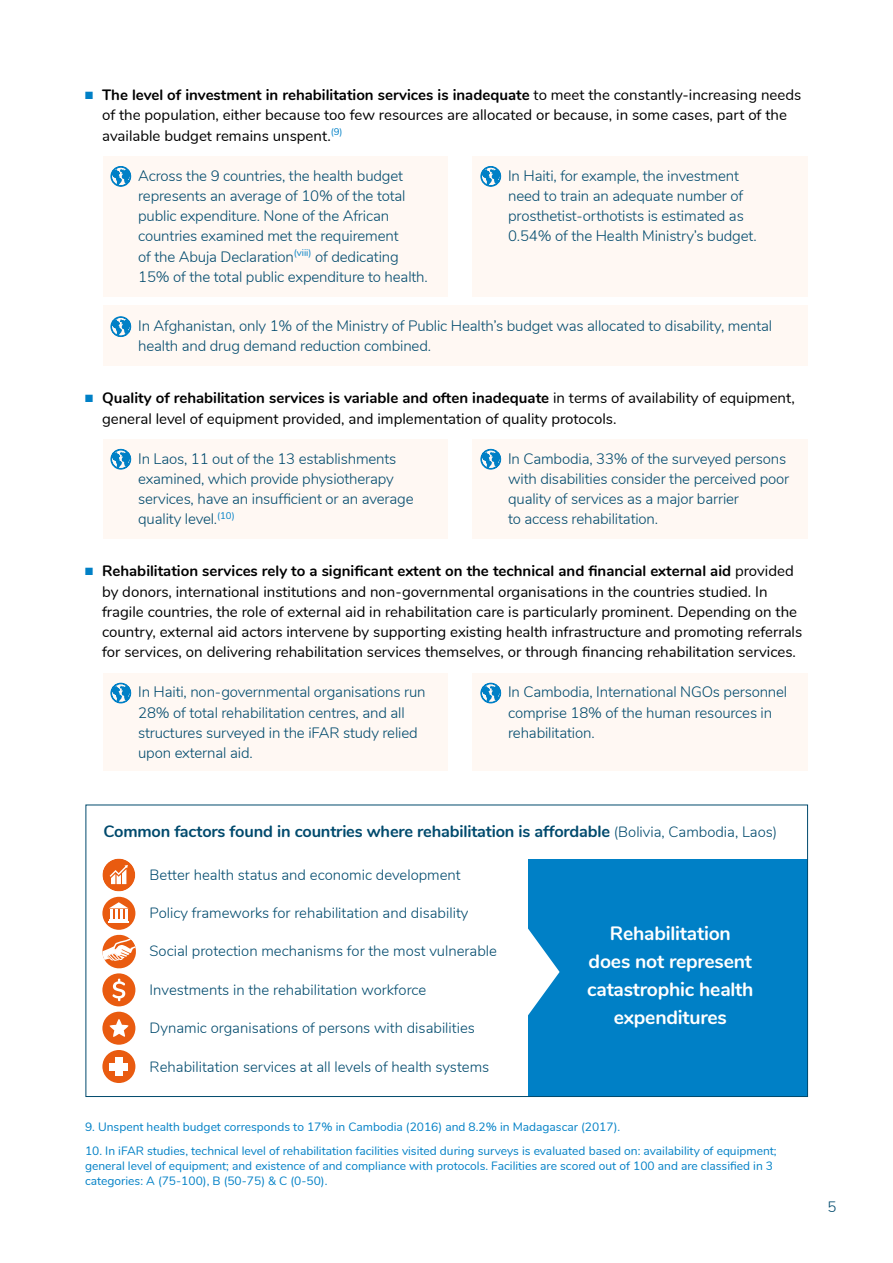
<style>
.page{position:relative;width:893px;height:1263px;background:#fff}
.page>*{position:absolute;margin:0;border:0;box-sizing:border-box;transform-origin:0 0}
.t1{font:700 19.35px/28.2px "Nunito";letter-spacing:-.01em;color:#fff;text-align:center}
.t2{font:700 16.35px "Nunito";letter-spacing:-.01em;color:#004a6d}
.t3{font:300 15px/20.2px "Nunito";letter-spacing:-.01em;color:#004a6d}
.t4{font:15px/20.2px "Nunito";color:#000}
.t5{font:300 14.85px "Nunito";color:#004a6d}
.t6{font:12px/15px "Nunito";color:#0080c6}
.s1{color:#0080c6}
.s2{font-weight:700}
.s3{font-weight:300;font-size:14.85px}
</style>
<div class="page">
<div style="left:104px;top:305px;width:704px;height:60px;background:#fff8f3"></div>
<div style="left:103px;top:439px;width:344px;height:99px;background:#fff8f3"></div>
<div style="left:103px;top:673px;width:344px;height:98px;background:#fff8f3"></div>
<div style="left:103px;top:156px;width:345px;height:140px;background:#fff8f3"></div>
<div style="left:472px;top:439px;width:336px;height:99px;background:#fff8f3"></div>
<div style="left:472px;top:673px;width:336px;height:98px;background:#fff8f3"></div>
<div style="left:472px;top:156px;width:336px;height:140px;background:#fff8f3"></div>
<svg style="left:110px;top:166px;width:21px;height:21px"></svg>
<svg style="left:480px;top:166px;width:21px;height:21px"></svg>
<svg style="left:110px;top:316px;width:21px;height:21px"></svg>
<svg style="left:110px;top:448px;width:21px;height:22px"></svg>
<svg style="left:480px;top:448px;width:21px;height:22px"></svg>
<svg style="left:110px;top:682px;width:21px;height:22px"></svg>
<svg style="left:480px;top:682px;width:21px;height:22px"></svg>
<div style="left:528px;top:859px;width:279px;height:237px;background:#0080c6"></div>
<svg style="left:528px;top:928px;width:32px;height:88px"></svg>
<div style="left:102px;top:897px;width:33px;height:33px;background:#e95b10;border-radius:50%"></div>
<svg style="left:109px;top:902px;width:20px;height:20px"></svg>
<div style="left:102px;top:1012px;width:33px;height:33px;background:#e95b10;border-radius:50%"></div>
<svg style="left:109px;top:1019px;width:20px;height:18px"></svg>
<div style="left:102px;top:1050px;width:33px;height:33px;background:#e95b10;border-radius:50%"></div>
<div style="left:109px;top:1063px;width:19px;height:7px;background:#fff"></div>
<div style="left:115px;top:1057px;width:7px;height:19px;background:#fff"></div>
<div style="left:102px;top:973px;width:33px;height:33px;background:#e95b10;border-radius:50%"></div>
<svg style="left:113px;top:979px;width:12px;height:22px"></svg>
<svg style="left:102px;top:934px;width:34px;height:35px"></svg>
<div style="left:102px;top:858px;width:33px;height:33px;background:#e95b10;border-radius:50%"></div>
<svg style="left:110px;top:865px;width:18px;height:19px"></svg>
<p class="t4" style="left:102px;top:84px;width:701px;text-indent:-17px"><span class="s1">■</span> <span class="s2">The level of investment in rehabilitation services is inadequate</span> to meet the constantly-increasing needs of the population, either because too few resources are allocated or because, in some cases, part of the available budget remains unspent.<sup>(9)</sup></p>
<p class="t3" style="left:138px;top:164px;width:291px">Across the 9 countries, the health budget represents an average of 10% of the total public expenditure. None of the African countries examined met the requirement<br>of the Abuja Declaration<sup>(viii)</sup> of dedicating 15% of the total public expenditure to health.</p>
<p class="t3" style="left:508px;top:164px;width:250px">In Haiti, for example, the investment need to train an adequate number of prosthetist-orthotists is estimated as 0.54% of the Health Ministry’s budget.</p>
<p class="t3" style="left:138px;top:315px;width:635px">In Afghanistan, only 1% of the Ministry of Public Health’s budget was allocated to disability, mental health and drug demand reduction combined.</p>
<p class="t4" style="left:102px;top:387px;width:694px;text-indent:-17px"><span class="s1">■</span> <span class="s2">Quality of rehabilitation services is variable and often inadequate</span> in terms of availability of equipment, general level of equipment provided, and implementation of quality protocols.</p>
<p class="t3" style="left:138px;top:447px;width:277px">In Laos, 11 out of the 13 establishments examined, which provide physiotherapy services, have an insufficient or an average quality level.<sup>(10)</sup></p>
<p class="t3" style="left:508px;top:447px;width:283px">In Cambodia, 33% of the surveyed persons with disabilities consider the perceived poor quality of services as a major barrier<br>to access rehabilitation.</p>
<p class="t4" style="left:102px;top:560px;width:702px;text-indent:-17px"><span class="s1">■</span> <span class="s2">Rehabilitation services rely to a significant extent on the technical and financial external aid</span> provided by donors, international institutions and non-governmental organisations in the countries studied. In fragile countries, the role of external aid in rehabilitation care is particularly prominent. Depending on the country, external aid actors intervene by supporting existing health infrastructure and promoting referrals for services, on delivering rehabilitation services themselves, or through financing rehabilitation services.</p>
<p class="t3" style="left:138px;top:681px;width:289px">In Haiti, non-governmental organisations run 28% of total rehabilitation centres, and all structures surveyed in the iFAR study relied upon external aid.</p>
<p class="t3" style="left:508px;top:681px;width:281px">In Cambodia, International NGOs personnel comprise 18% of the human resources in rehabilitation.</p>
<p class="t2" style="left:103px;top:820px;width:675px">Common factors found in countries where rehabilitation is affordable <span class="s3">(Bolivia, Cambodia, Laos)</span></p>
<p class="t5" style="left:150px;top:863px;width:313px">Better health status and economic development</p>
<p class="t5" style="left:150px;top:902px;width:320px">Policy frameworks for rehabilitation and disability</p>
<p class="t5" style="left:150px;top:940px;width:349px">Social protection mechanisms for the most vulnerable</p>
<p class="t5" style="left:150px;top:979px;width:278px">Investments in the rehabilitation workforce</p>
<p class="t5" style="left:150px;top:1017px;width:327px">Dynamic organisations of persons with disabilities</p>
<p class="t5" style="left:150px;top:1056px;width:341px">Rehabilitation services at all levels of health systems</p>
<p class="t1" style="left:587px;top:918px;width:168px">Rehabilitation does not represent catastrophic health expenditures</p>
<p class="t6" style="left:85px;top:1119px;width:537px">9. Unspent health budget corresponds to 17% in Cambodia (2016) and 8.2% in Madagascar (2017).</p>
<p class="t6" style="left:85px;top:1142px;width:693px">10. In iFAR studies, technical level of rehabilitation facilities visited during surveys is evaluated based on: availability of equipment; general level of equipment; and existence of and compliance with protocols. Facilities are scored out of 100 and are classified in 3 categories: A (75-100), B (50-75) &amp; C (0-50).</p>
<p class="t3" style="left:827px;top:1195px;width:10px">5</p>
</div>
